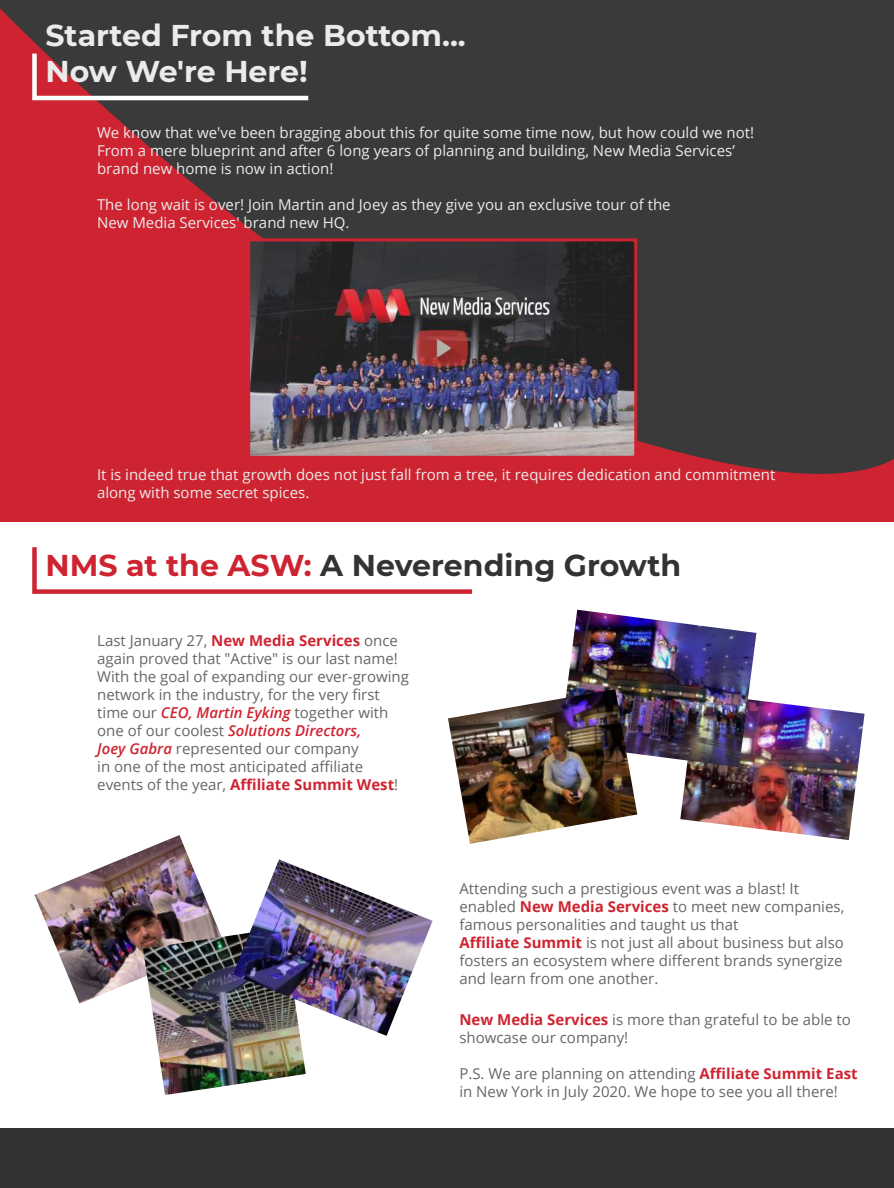
<style>
.page{position:relative;width:894px;height:1188px;background:#fff}
.page>*{position:absolute;margin:0;border:0;box-sizing:border-box;transform-origin:0 0}
.t1{font:700 30px/36px "Montserrat";color:#ebebeb}
.t2{font:700 30px "Montserrat";color:#333}
.t3{font:15px/18px "Open Sans";color:#666}
.t4{font:15px/18px "Open Sans";color:#ebebeb}
.s1{color:#ce2431}
.s2{font-weight:700;color:#ce2431}
.s3{font-weight:600;font-style:italic;color:#ce2431}
</style>
<div class="page">
<img style="left:680px;top:700px;width:184px;height:140px">
<img style="left:567px;top:610px;width:189px;height:157px">
<svg style="left:0;top:0;width:893px;height:522px;background:#713136"></svg>
<img style="left:251px;top:242px;width:382px;height:213px">
<img style="left:448px;top:689px;width:189px;height:155px">
<img style="left:34px;top:835px;width:184px;height:169px">
<img style="left:143px;top:928px;width:162px;height:167px">
<img style="left:233px;top:859px;width:199px;height:177px">
<div style="left:0;top:1129px;width:893px;height:59px;background:#333"></div>
<svg style="left:32px;top:547px;width:441px;height:47px"></svg>
<svg style="left:30px;top:49px;width:283px;height:54px;background:#5c4a4b"></svg>
<div style="left:247px;top:238px;width:390px;height:221px;border:3px solid #ce2431"></div>
<h1 class="t1" style="left:45px;top:16px;width:421px">Started From the Bottom...<br>Now We're Here!</h1>
<p class="t4" style="left:97px;top:123px;width:658px">We know that we've been bragging about this for quite some time now, but how could we not!<br>From a mere blueprint and after 6 long years of planning and building, New Media Services’ brand new home is now in action!</p>
<p class="t4" style="left:97px;top:195px;width:575px">The long wait is over! Join Martin and Joey as they give you an exclusive tour of the<br>New Media Services' brand new HQ.</p>
<p class="t4" style="left:97px;top:465px;width:679px">It is indeed true that growth does not just fall from a tree, it requires dedication and commitment along with some secret spices.</p>
<h1 class="t2" style="left:45px;top:544px;width:637px"><span class="s1">NMS at the ASW:</span> A Neverending Growth</h1>
<p class="t3" style="left:97px;top:631px;width:313px">Last January 27, <span class="s2">New Media Services</span> once again proved that "Active" is our last name!<br>With the goal of expanding our ever-growing network in the industry, for the very first time our <span class="s3">CEO, Martin Eyking</span> together with one of our coolest <span class="s3">Solutions Directors,<br>Joey Gabra</span> represented our company<br>in one of the most anticipated affiliate events of the year, <span class="s2">Affiliate Summit West</span>!</p>
<p class="t3" style="left:459px;top:880px;width:386px">Attending such a prestigious event was a blast! It enabled <span class="s2">New Media Services</span> to meet new companies, famous personalities and taught us that<br><span class="s2">Affiliate Summit</span> is not just all about business but also fosters an ecosystem where different brands synergize and learn from one another.</p>
<p class="t3" style="left:459px;top:1010px;width:393px"><span class="s2">New Media Services</span> is more than grateful to be able to showcase our company!</p>
<p class="t3" style="left:459px;top:1064px;width:399px">P.S. We are planning on attending <span class="s2">Affiliate Summit East </span>in New York in July 2020. We hope to see you all there!</p>
</div>
